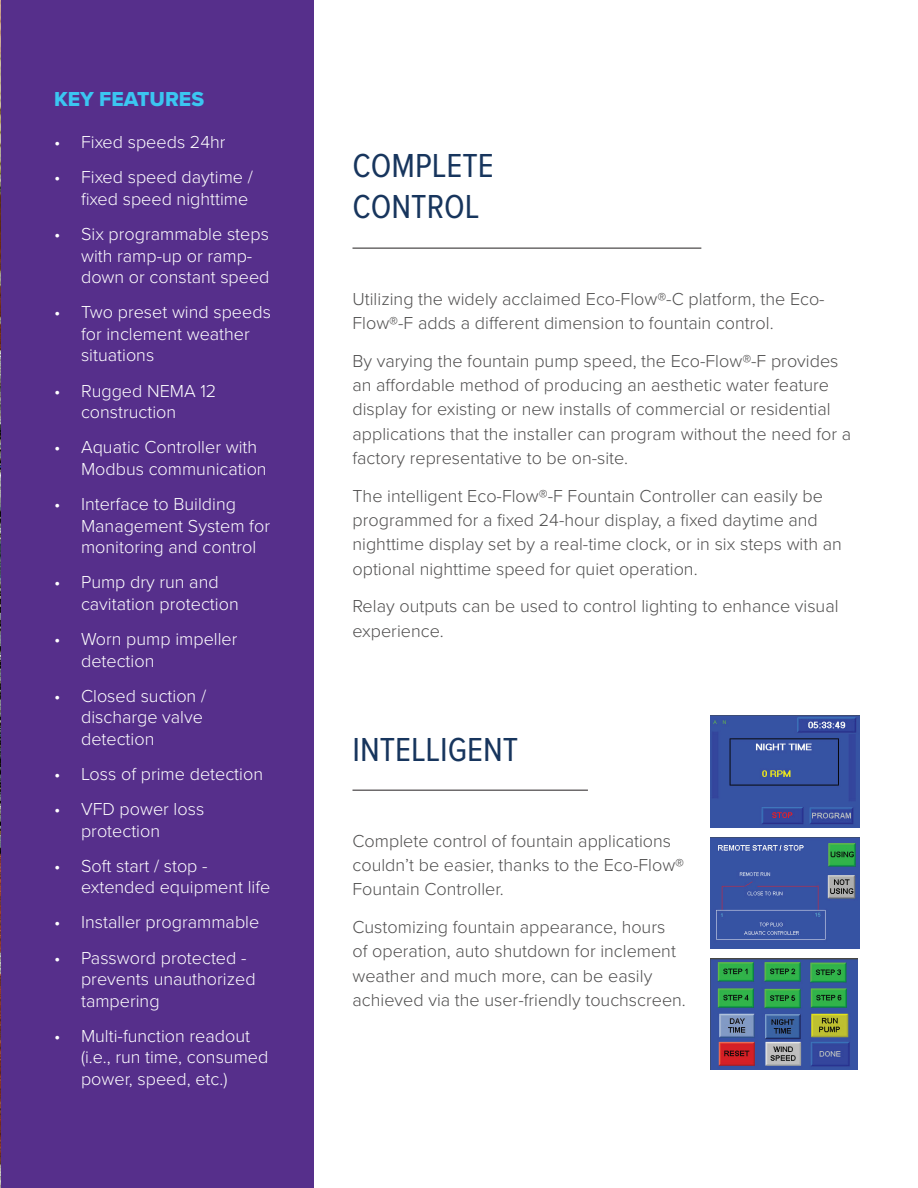
<style>
.page{position:relative;width:918px;height:1188px;background:#fff}
.page>*{position:absolute;margin:0;border:0;box-sizing:border-box;transform-origin:0 0}
.t1{font:34.5px/41.4px "Proxima Nova Cond";color:#17355d}
.t2{font:21px "Proxima Nova Extrabld";color:#3bc6f1}
.t3{font:300 18px/24.3px "Proxima Nova";color:#504f4f}
.t4{font:300 18px/21.6px "Proxima Nova";color:#fff}
</style>
<div class="page">
<img style="left:0;top:0;width:1px;height:1188px">
<div style="left:1px;top:0;width:312px;height:1188px;background:#562f8b"></div>
<img style="left:711px;top:715px;width:148px;height:113px">
<img style="left:711px;top:837px;width:148px;height:112px">
<img style="left:711px;top:958px;width:147px;height:112px">
<hr style="left:353px;top:248px;width:348px;height:1px;background:#231f20">
<hr style="left:352px;top:790px;width:236px;height:1px;background:#231f20">
<p class="t2" style="left:54px;top:84px;width:152px">KEY FEATURES</p>
<p class="t4" style="left:54px;top:130px;width:173px">• Fixed speeds 24hr</p>
<p class="t4" style="left:54px;top:166px;width:200px;text-align:right">• Fixed speed daytime / fixed speed nighttime</p>
<p class="t4" style="left:81px;top:222px;width:190px;text-indent:-27px">• Six programmable steps with ramp-up or ramp&shy;down or constant speed</p>
<p class="t4" style="left:81px;top:301px;width:191px;text-indent:-27px">• Two preset wind speeds for inclement weather situations</p>
<p class="t4" style="left:81px;top:379px;width:137px;text-indent:-27px">• Rugged NEMA 12 construction</p>
<p class="t4" style="left:81px;top:436px;width:187px;text-indent:-27px">• Aquatic Controller with<br>Modbus communication</p>
<p class="t4" style="left:81px;top:492px;width:190px;text-indent:-27px">• Interface to Building<br>Management System for monitoring and control</p>
<p class="t4" style="left:81px;top:571px;width:159px;text-indent:-27px">• Pump dry run and cavitation protection</p>
<p class="t4" style="left:81px;top:627px;width:158px;text-indent:-27px">• Worn pump impeller detection</p>
<p class="t4" style="left:81px;top:684px;width:127px;text-indent:-27px">• Closed suction / discharge valve detection</p>
<p class="t4" style="left:54px;top:762px;width:210px">• Loss of prime detection</p>
<p class="t4" style="left:81px;top:797px;width:125px;text-indent:-27px">• VFD power loss protection</p>
<p class="t4" style="left:81px;top:854px;width:191px;text-indent:-27px">• Soft start / stop - extended equipment life</p>
<p class="t4" style="left:54px;top:911px;width:207px">• Installer programmable</p>
<p class="t4" style="left:81px;top:946px;width:176px;text-indent:-27px">• Password protected - prevents unauthorized tampering</p>
<p class="t4" style="left:81px;top:1024px;width:189px;text-indent:-27px">• Multi-function readout (i.e., run time, consumed power, speed, etc.)</p>
<h1 class="t1" style="left:352px;top:143px;width:143px">COMPLETE<br>CONTROL</h1>
<p class="t3" style="left:352px;top:285px;width:474px">Utilizing the widely acclaimed Eco-Flow®-C platform, the Eco-<br>Flow®-F adds a different dimension to fountain control.</p>
<p class="t3" style="left:352px;top:348px;width:500px">By varying the fountain pump speed, the Eco-Flow®-F provides an affordable method of producing an aesthetic water feature display for existing or new installs of commercial or residential applications that the installer can program without the need for a factory representative to be on-site.</p>
<p class="t3" style="left:352px;top:483px;width:491px">The intelligent Eco-Flow®-F Fountain Controller can easily be programmed for a fixed 24-hour display, a fixed daytime and nighttime display set by a real-time clock, or in six steps with an optional nighttime speed for quiet operation.</p>
<p class="t3" style="left:352px;top:593px;width:488px">Relay outputs can be used to control lighting to enhance visual experience.</p>
<h1 class="t1" style="left:352px;top:727px;width:167px">INTELLIGENT</h1>
<p class="t3" style="left:352px;top:828px;width:333px">Complete control of fountain applications couldn’t be easier, thanks to the Eco-Flow®<br>Fountain Controller.</p>
<p class="t3" style="left:352px;top:914px;width:335px">Customizing fountain appearance, hours<br>of operation, auto shutdown for inclement weather and much more, can be easily achieved via the user-friendly touchscreen.</p>
</div>
